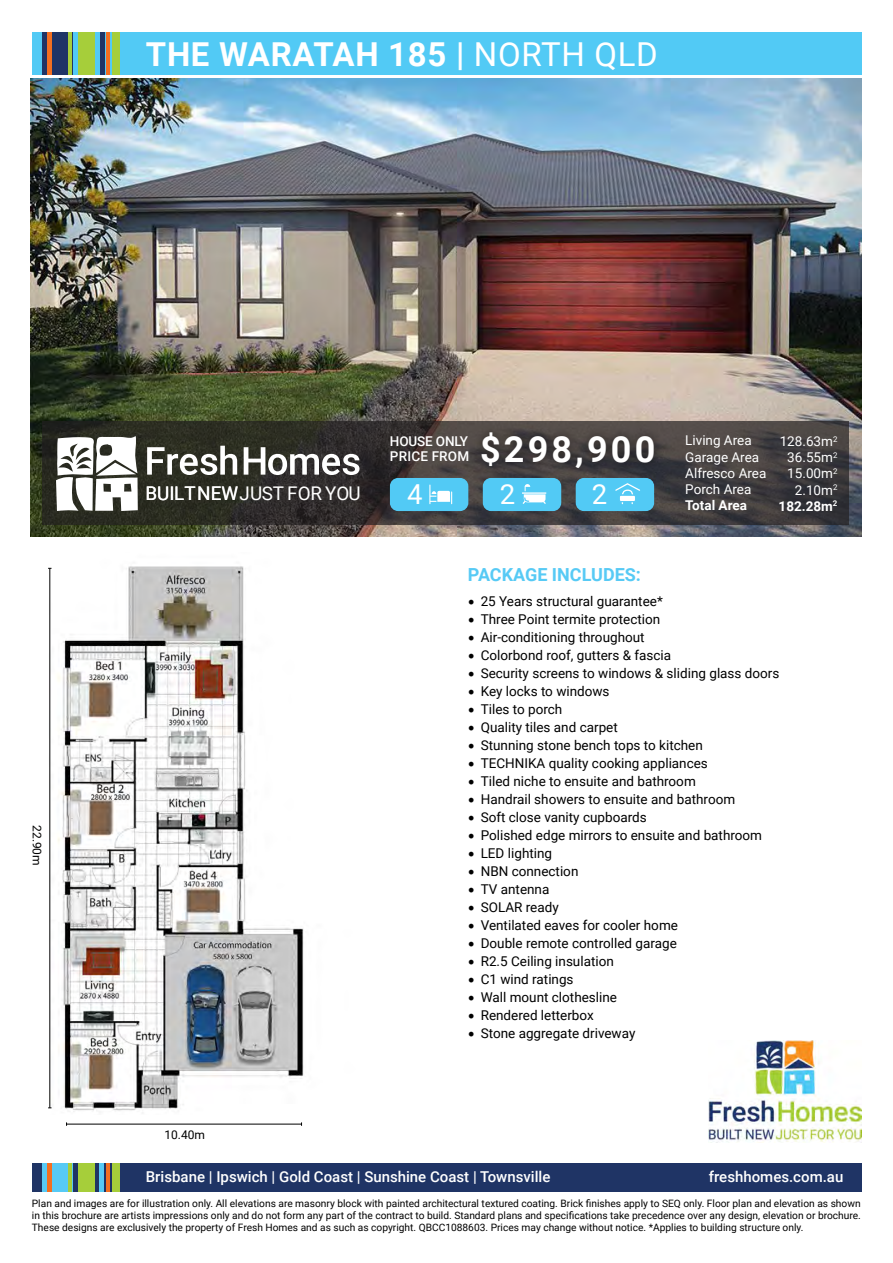
<style>
.page{position:relative;width:893px;height:1263px;background:#fff}
.page>*{position:absolute;margin:0;border:0;box-sizing:border-box;transform-origin:0 0}
.t1{font:700 36px "Roboto";letter-spacing:.085em;color:#fff}
.t2{font:700 33px "Roboto";letter-spacing:.02em;color:#fff}
.t3{font:27.6px "Roboto";color:#fff}
.t4{font:18.9px "Roboto";color:#fff}
.t5{font:700 18px "Roboto";color:#57caf5}
.t6{font:500 15px "Roboto";color:#fff}
.t7{font:13.5px "Roboto";color:#000}
.t8{font:13.5px/16.2px "Roboto";color:#fff}
.t9{font:500 13.5px/15px "Roboto";color:#fff}
.t10{font:700 13.5px "Roboto";color:#fff}
.t11{font:12px "Roboto";color:#000}
.t12{font:10.2px/12px "Roboto";color:#000;text-align:justify}
.s1{font-weight:400}
.s2{font-weight:700}
.s3{font-family:"Minion Pro";font-size:18px}
</style>
<div class="page">
<img style="left:708px;top:1041px;width:153px;height:101px">
<img style="left:31px;top:79px;width:830px;height:457px">
<svg style="left:43px;top:422px;width:806px;height:103px;background:#383533"></svg>
<svg style="left:147px;top:446px;width:90px;height:29px"></svg>
<svg style="left:244px;top:447px;width:115px;height:28px"></svg>
<svg style="left:56px;top:436px;width:82px;height:75px"></svg>
<div style="left:390px;top:478px;width:78px;height:33px;background:#52caf5;border-radius:8px"></div>
<svg style="left:429px;top:485px;width:23px;height:19px"></svg>
<div style="left:483px;top:478px;width:78px;height:33px;background:#52caf5;border-radius:8px"></div>
<svg style="left:522px;top:484px;width:25px;height:20px"></svg>
<div style="left:576px;top:478px;width:78px;height:33px;background:#52caf5;border-radius:8px"></div>
<svg style="left:615px;top:483px;width:25px;height:21px"></svg>
<div style="left:619px;top:495px;width:17px;height:7px;background:#fff;border-radius:2px"></div>
<div style="left:619px;top:494px;width:17px;height:8px;border:1px solid #57caf5;border-radius:2px"></div>
<div style="left:473px;top:423px;width:190px;height:53px;background:#000;opacity:.5"></div>
<img style="left:49px;top:566px;width:255px;height:547px">
<div style="left:32px;top:32px;width:829px;height:42px;background:#52caf5"></div>
<div style="left:113px;top:32px;width:7px;height:42px;background:#a6ce3a"></div>
<div style="left:78px;top:32px;width:17px;height:42px;background:#a6ce3a"></div>
<hr style="left:106px;top:32px;width:3px;height:42px;background:#f36f21">
<div style="left:43px;top:32px;width:30px;height:42px;background:#1f3466"></div>
<hr style="left:100px;top:32px;width:4px;height:42px;background:#1f3466">
<hr style="left:68px;top:32px;width:3px;height:42px;background:#a6ce3a">
<div style="left:47px;top:32px;width:5px;height:42px;background:#f36f21"></div>
<div style="left:32px;top:1163px;width:829px;height:28px;background:#1f3465"></div>
<hr style="left:49px;top:568px;width:1px;height:540px;background:#000">
<hr style="left:67px;top:1124px;width:235px;height:1px;background:#000">
<div style="left:113px;top:1163px;width:7px;height:28px;background:#a6ce3a"></div>
<div style="left:78px;top:1163px;width:17px;height:28px;background:#a6ce3a"></div>
<hr style="left:106px;top:1163px;width:3px;height:28px;background:#f36f21">
<div style="left:43px;top:1163px;width:30px;height:28px;background:#57caf5"></div>
<hr style="left:100px;top:1163px;width:4px;height:28px;background:#57caf5">
<hr style="left:68px;top:1163px;width:3px;height:28px;background:#a6ce3a">
<div style="left:47px;top:1163px;width:5px;height:28px;background:#f36f21"></div>
<h2 class="t2" style="left:146px;top:31px;width:513px">THE WARATAH 185 | <span class="s1">NORTH QLD</span></h2>
<p class="t11" style="left:46px;top:825px;width:42px;rotate:90deg">22.90m</p>
<p class="t9" style="left:390px;top:433px;width:81px">HOUSE ONLY<br>PRICE FROM</p>
<h1 class="t1" style="left:480px;top:423px;width:177px">$298,900</h1>
<h3 class="t4" style="left:145px;top:480px;width:217px">BUILT NEWJUST FOR YOU</h3>
<h3 class="t3" style="left:407px;top:475px;width:17px">4</h3>
<h3 class="t3" style="left:500px;top:474px;width:17px">2</h3>
<h3 class="t3" style="left:592px;top:475px;width:17px">2</h3>
<p class="t8" style="left:685px;top:432px;width:83px">Living Area<br>Garage Area<br>Alfresco Area<br>Porch Area</p>
<p class="t10" style="left:685px;top:496px;width:63px">Total Area</p>
<p class="t8" style="left:779px;top:433px;width:60px;text-align:right">128.63m<sup>2<br></sup>36.55m<sup>2<br></sup>15.00m<sup>2<br></sup>2.10m<sup>2<br></sup><span class="s2">182.28m</span><sup>2</sup></p>
<p class="t11" style="left:164px;top:1126px;width:42px">10.40m</p>
<h3 class="t5" style="left:468px;top:562px;width:175px">PACKAGE INCLUDES:</h3>
<p class="t7" style="left:468px;top:592px;width:196px"><span class="s3">•</span> 25 Years structural guarantee*</p>
<p class="t7" style="left:468px;top:610px;width:194px"><span class="s3">•</span> Three Point termite protection</p>
<p class="t7" style="left:468px;top:628px;width:178px"><span class="s3">•</span> Air-conditioning throughout</p>
<p class="t7" style="left:468px;top:646px;width:205px"><span class="s3">•</span> Colorbond roof, gutters &amp; fascia</p>
<p class="t7" style="left:468px;top:664px;width:313px"><span class="s3">•</span> Security screens to windows &amp; sliding glass doors</p>
<p class="t7" style="left:468px;top:682px;width:143px"><span class="s3">•</span> Key locks to windows</p>
<p class="t7" style="left:468px;top:700px;width:96px"><span class="s3">•</span> Tiles to porch</p>
<p class="t7" style="left:468px;top:718px;width:151px"><span class="s3">•</span> Quality tiles and carpet</p>
<p class="t7" style="left:468px;top:736px;width:236px"><span class="s3">•</span> Stunning stone bench tops to kitchen</p>
<p class="t7" style="left:468px;top:754px;width:241px"><span class="s3">•</span> TECHNIKA quality cooking appliances</p>
<p class="t7" style="left:468px;top:772px;width:229px"><span class="s3">•</span> Tiled niche to ensuite and bathroom</p>
<p class="t7" style="left:468px;top:790px;width:269px"><span class="s3">•</span> Handrail showers to ensuite and bathroom</p>
<p class="t7" style="left:468px;top:808px;width:180px"><span class="s3">•</span> Soft close vanity cupboards</p>
<p class="t7" style="left:468px;top:826px;width:296px"><span class="s3">•</span> Polished edge mirrors to ensuite and bathroom</p>
<p class="t7" style="left:468px;top:844px;width:86px"><span class="s3">•</span> LED lighting</p>
<p class="t7" style="left:468px;top:862px;width:112px"><span class="s3">•</span> NBN connection</p>
<p class="t7" style="left:468px;top:880px;width:83px"><span class="s3">•</span> TV antenna</p>
<p class="t7" style="left:468px;top:898px;width:92px"><span class="s3">•</span> SOLAR ready</p>
<p class="t7" style="left:468px;top:916px;width:211px"><span class="s3">•</span> Ventilated eaves for cooler home</p>
<p class="t7" style="left:468px;top:934px;width:210px"><span class="s3">•</span> Double remote controlled garage</p>
<p class="t7" style="left:468px;top:952px;width:147px"><span class="s3">•</span> R2.5 Ceiling insulation</p>
<p class="t7" style="left:468px;top:970px;width:107px"><span class="s3">•</span> C1 wind ratings</p>
<p class="t7" style="left:468px;top:988px;width:151px"><span class="s3">•</span> Wall mount clothesline</p>
<p class="t7" style="left:468px;top:1006px;width:127px"><span class="s3">•</span> Rendered letterbox</p>
<p class="t7" style="left:468px;top:1024px;width:169px"><span class="s3">•</span> Stone aggregate driveway</p>
<p class="t6" style="left:146px;top:1166px;width:406px">Brisbane | Ipswich | Gold Coast | Sunshine Coast | Townsville</p>
<p class="t6" style="left:709px;top:1166px;width:136px">freshhomes.com.au</p>
<p class="t12" style="left:32px;top:1197px;width:830px">Plan and images are for illustration only. All elevations are masonry block with painted architectural textured coating. Brick finishes apply to SEQ only. Floor plan and elevation as shown in this brochure are artists impressions only and do not form any part of the contract to build. Standard plans and specifications take precedence over any design, elevation or brochure.<br>These designs are exclusively the property of Fresh Homes and as such as copyright. QBCC1088603. Prices may change without notice. *Applies to building structure only.</p>
</div>
